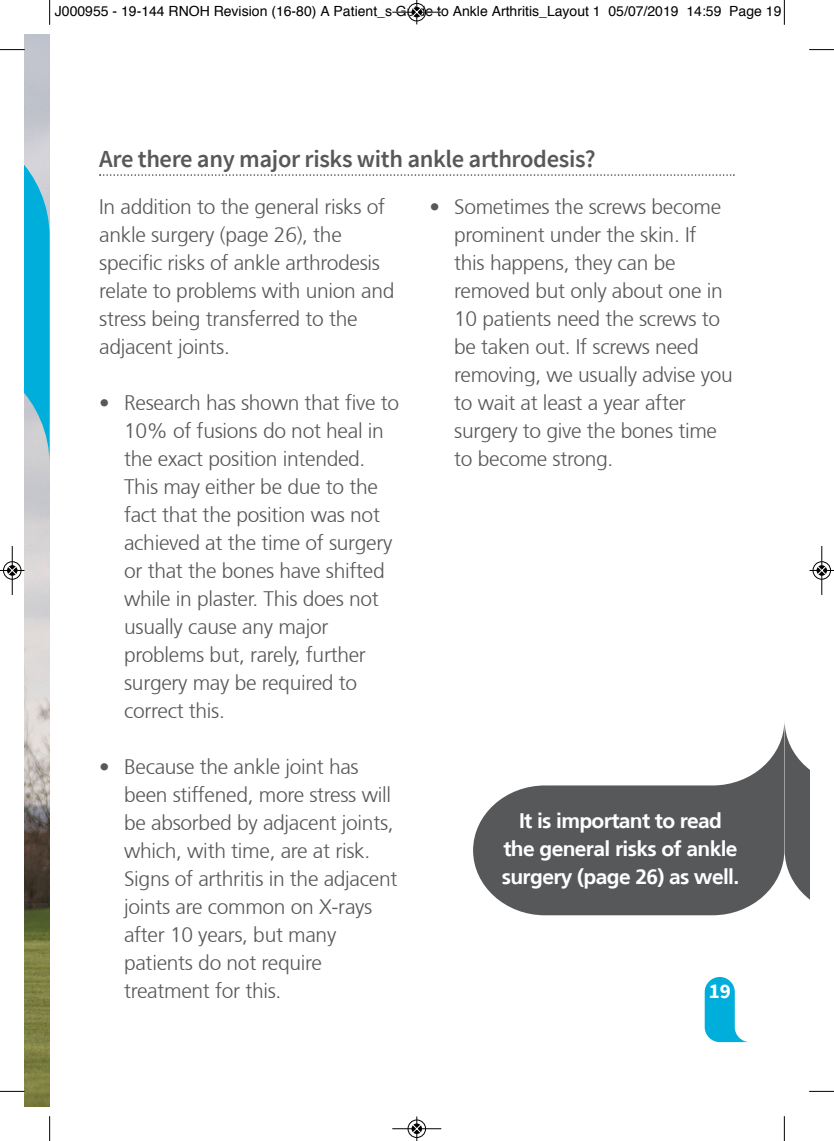
<style>
.page{position:relative;width:834px;height:1141px;background:#fff}
.page>*{position:absolute;margin:0;border:0;box-sizing:border-box;transform-origin:0 0}
.t1{font:600 24.5px "Source Sans Pro";letter-spacing:-.015em;color:#57585a}
.t2{font:300 21px/28px "Frutiger 45";letter-spacing:-.015em;color:#57585a}
.t3{font:700 21px/28px "Frutiger 65";letter-spacing:-.03em;color:#fff;text-align:center}
.t4{font:700 21px "Source Sans Pro";color:#fff}
.t5{font:14px "Helvetica";color:#000}
</style>
<div class="page">
<svg style="left:704px;top:977px;width:44px;height:65px"></svg>
<img style="left:25px;top:35px;width:25px;height:1071px">
<svg style="left:25px;top:122px;width:25px;height:342px"></svg>
<svg style="left:99px;top:174px;width:635px;height:2px"></svg>
<svg style="left:473px;top:727px;width:311px;height:188px;fill:#57585a"></svg>
<svg style="left:784px;top:722px;width:25px;height:177px"></svg>
<svg style="left:49px;top:0;width:1px;height:25px"></svg>
<svg style="left:0;top:49px;width:25px;height:1px"></svg>
<svg style="left:783px;top:0;width:1px;height:25px"></svg>
<svg style="left:809px;top:49px;width:24px;height:1px"></svg>
<svg style="left:49px;top:1116px;width:1px;height:25px"></svg>
<svg style="left:0;top:1091px;width:25px;height:1px"></svg>
<svg style="left:783px;top:1116px;width:1px;height:25px"></svg>
<svg style="left:809px;top:1091px;width:24px;height:1px"></svg>
<div style="left:407px;top:3px;width:19px;height:19px;border:1px solid #fff;border-radius:50%"></div>
<hr style="left:392px;top:12px;width:49px;height:1px;background:#000">
<div style="left:408px;top:3px;width:17px;height:18px;border:1px solid #000;border-radius:50%"></div>
<svg style="left:412px;top:0;width:9px;height:24px"></svg>
<div style="left:407px;top:1119px;width:19px;height:19px;border:1px solid #fff;border-radius:50%"></div>
<hr style="left:392px;top:1128px;width:49px;height:1px;background:#000">
<div style="left:408px;top:1120px;width:17px;height:18px;border:1px solid #000;border-radius:50%"></div>
<svg style="left:412px;top:1116px;width:9px;height:25px"></svg>
<div style="left:3px;top:561px;width:19px;height:19px;border:1px solid #fff;border-radius:50%"></div>
<hr style="left:12px;top:546px;width:1px;height:49px;background:#000">
<div style="left:3px;top:561px;width:18px;height:18px;border:1px solid #000;border-radius:50%"></div>
<svg style="left:0;top:566px;width:24px;height:9px"></svg>
<div style="left:812px;top:561px;width:19px;height:19px;border:1px solid #fff;border-radius:50%"></div>
<hr style="left:821px;top:546px;width:1px;height:49px;background:#000">
<div style="left:812px;top:561px;width:18px;height:18px;border:1px solid #000;border-radius:50%"></div>
<svg style="left:809px;top:566px;width:24px;height:9px"></svg>
<p class="t5" style="left:55px;top:5px;width:728px">J000955 - 19-144 RNOH Revision (16-80) A Patient_s Guide to Ankle Arthritis_Layout 1 05/07/2019 14:59 Page 19</p>
<p class="t1" style="left:99px;top:143px;width:498px">Are there any major risks with ankle arthrodesis?</p>
<p class="t2" style="left:99px;top:193px;width:296px">In addition to the general risks of ankle surgery (page 26), the specific risks of ankle arthrodesis relate to problems with union and stress being transferred to the adjacent joints.</p>
<p class="t2" style="left:124px;top:389px;width:276px;text-indent:-25px">• Research has shown that five to<br>10% of fusions do not heal in the exact position intended.<br>This may either be due to the fact that the position was not achieved at the time of surgery or that the bones have shifted while in plaster. This does not usually cause any major problems but, rarely, further surgery may be required to correct this.</p>
<p class="t2" style="left:124px;top:753px;width:275px;text-indent:-25px">• Because the ankle joint has been stiffened, more stress will be absorbed by adjacent joints, which, with time, are at risk.<br>Signs of arthritis in the adjacent joints are common on X-rays after 10 years, but many patients do not require treatment for this.</p>
<p class="t2" style="left:454px;top:193px;width:280px;text-indent:-25px">• Sometimes the screws become prominent under the skin. If<br>this happens, they can be removed but only about one in<br>10 patients need the screws to be taken out. If screws need removing, we usually advise you to wait at least a year after surgery to give the bones time to become strong.</p>
<p class="t3" style="left:501px;top:807px;width:239px">It is important to read the general risks of ankle surgery (page 26) as well.</p>
<p class="t4" style="left:708px;top:977px;width:24px">19</p>
</div>
